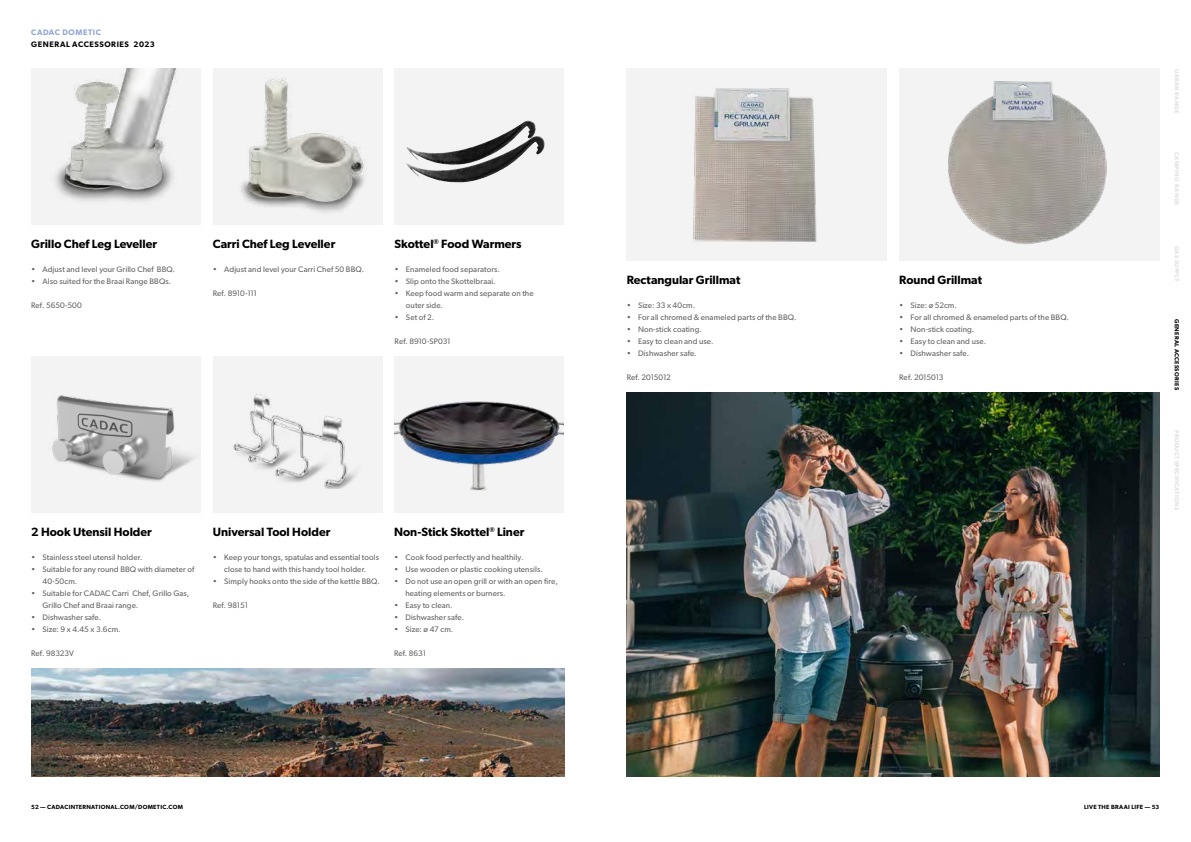
<style>
.page{position:relative;width:1191px;height:842px;background:#fff}
.page>*{position:absolute;margin:0;border:0;box-sizing:border-box;transform-origin:0 0}
.t1{font:600 12px "Gibson";color:#000}
.t2{font:8px/12px "Gibson";letter-spacing:.015em;color:#636363}
.t3{font:600 8px "Gibson";letter-spacing:.07em;color:#000}
.t4{font:8px "Gibson";letter-spacing:-.015em;color:#636363}
.t5{font:8px "Gibson";letter-spacing:-.01em;color:#636363}
.t6{font:600 8px "Gibson";letter-spacing:.07em;color:#90a4d3}
.t7{font:8px "Gibson";letter-spacing:-.005em;color:#636363}
.t8{font:600 6px "Gibson";letter-spacing:.05em;color:#000}
.t9{font:600 6px "Gibson";letter-spacing:.05em;color:#e0e0e0}
</style>
<div class="page">
<div style="left:31px;top:68px;width:170px;height:156px;background:#f3f3f3"></div>
<img style="left:55px;top:68px;width:122px;height:133px">
<img style="left:31px;top:356px;width:170px;height:156px">
<div style="left:394px;top:68px;width:170px;height:156px;background:#f3f3f3"></div>
<div style="left:213px;top:68px;width:169px;height:156px;background:#f3f3f3"></div>
<img style="left:241px;top:78px;width:126px;height:134px">
<div style="left:213px;top:356px;width:169px;height:156px;background:#f3f3f3"></div>
<div style="left:394px;top:356px;width:170px;height:156px;background:#f3f3f3"></div>
<img style="left:394px;top:401px;width:170px;height:90px">
<img style="left:233px;top:394px;width:123px;height:94px">
<img style="left:406px;top:120px;width:139px;height:63px">
<img style="left:31px;top:668px;width:533px;height:108px">
<div style="left:626px;top:68px;width:261px;height:192px;background:#f3f3f3"></div>
<div style="left:899px;top:68px;width:260px;height:192px;background:#f3f3f3"></div>
<img style="left:626px;top:392px;width:533px;height:384px">
<img style="left:948px;top:81px;width:159px;height:164px">
<img style="left:693px;top:88px;width:124px;height:154px">
<p class="t6" style="left:31px;top:27px;width:71px">CADAC DOMETIC</p>
<p class="t3" style="left:31px;top:39px;width:125px">GENERAL ACCESSORIES 2023</p>
<h1 class="t1" style="left:31px;top:237px;width:127px">Grillo Chef Leg Leveller</h1>
<p class="t2" style="left:31px;top:263px;width:146px">• Adjust and level your Grillo Chef BBQ.</p>
<p class="t2" style="left:31px;top:275px;width:142px">• Also suited for the Braai Range BBQs.</p>
<p class="t2" style="left:31px;top:299px;width:52px">Ref. 5650-500</p>
<h1 class="t1" style="left:213px;top:237px;width:124px">Carri Chef Leg Leveller</h1>
<p class="t2" style="left:213px;top:263px;width:153px">• Adjust and level your Carri Chef 50 BBQ.</p>
<p class="t5" style="left:213px;top:288px;width:46px">Ref. 8910-111</p>
<h1 class="t1" style="left:394px;top:237px;width:129px">Skottel<sup>®</sup> Food Warmers</h1>
<p class="t2" style="left:394px;top:263px;width:107px">• Enameled food separators.</p>
<p class="t2" style="left:394px;top:275px;width:103px">• Slip onto the Skottelbraai.</p>
<p class="t2" style="left:406px;top:287px;width:129px;text-indent:-11px">• Keep food warm and separate on the outer side.</p>
<p class="t2" style="left:394px;top:311px;width:41px">• Set of 2.</p>
<p class="t2" style="left:394px;top:335px;width:58px">Ref. 8910-SP031</p>
<h1 class="t1" style="left:31px;top:525px;width:122px">2 Hook Utensil Holder</h1>
<p class="t2" style="left:31px;top:551px;width:113px">• Stainless steel utensil holder.</p>
<p class="t2" style="left:43px;top:563px;width:153px;text-indent:-11px">• Suitable for any round BBQ with diameter of<br>40-50cm.</p>
<p class="t2" style="left:43px;top:587px;width:148px;text-indent:-11px">• Suitable for CADAC Carri Chef, Grillo Gas,<br>Grillo Chef and Braai range.</p>
<p class="t2" style="left:31px;top:611px;width:71px">• Dishwasher safe.</p>
<p class="t2" style="left:31px;top:623px;width:91px">• Size: 9 x 4.45 x 3.6cm.</p>
<p class="t2" style="left:31px;top:647px;width:44px">Ref. 98323V</p>
<h1 class="t1" style="left:213px;top:525px;width:119px">Universal Tool Holder</h1>
<p class="t2" style="left:213px;top:551px;width:168px;text-align:center">• Keep your tongs, spatulas and essential tools close to hand with this handy tool holder.</p>
<p class="t2" style="left:213px;top:575px;width:168px">• Simply hooks onto the side of the kettle BBQ.</p>
<p class="t7" style="left:213px;top:600px;width:37px">Ref. 98151</p>
<h1 class="t1" style="left:394px;top:525px;width:132px">Non-Stick Skottel<sup>®</sup> Liner</h1>
<p class="t2" style="left:394px;top:551px;width:131px">• Cook food perfectly and healthily.</p>
<p class="t2" style="left:394px;top:563px;width:150px">• Use wooden or plastic cooking utensils.</p>
<p class="t2" style="left:405px;top:575px;width:154px;text-indent:-11px">• Do not use an open grill or with an open fire, heating elements or burners.</p>
<p class="t2" style="left:394px;top:599px;width:60px">• Easy to clean.</p>
<p class="t2" style="left:394px;top:611px;width:71px">• Dishwasher safe.</p>
<p class="t2" style="left:394px;top:623px;width:61px">• Size: ø 47 cm.</p>
<p class="t2" style="left:394px;top:647px;width:34px">Ref. 8631</p>
<h1 class="t1" style="left:626px;top:273px;width:115px">Rectangular Grillmat</h1>
<p class="t2" style="left:626px;top:299px;width:70px">• Size: 33 x 40cm.</p>
<p class="t2" style="left:626px;top:311px;width:171px">• For all chromed &amp; enameled parts of the BBQ.</p>
<p class="t2" style="left:626px;top:323px;width:77px">• Non-stick coating.</p>
<p class="t2" style="left:626px;top:335px;width:88px">• Easy to clean and use.</p>
<p class="t2" style="left:626px;top:347px;width:71px">• Dishwasher safe.</p>
<p class="t4" style="left:626px;top:372px;width:46px">Ref. 2015012</p>
<h1 class="t1" style="left:899px;top:273px;width:84px">Round Grillmat</h1>
<p class="t2" style="left:899px;top:299px;width:59px">• Size: ø 52cm.</p>
<p class="t2" style="left:899px;top:311px;width:171px">• For all chromed &amp; enameled parts of the BBQ.</p>
<p class="t2" style="left:899px;top:323px;width:77px">• Non-stick coating.</p>
<p class="t2" style="left:899px;top:335px;width:88px">• Easy to clean and use.</p>
<p class="t2" style="left:899px;top:347px;width:71px">• Dishwasher safe.</p>
<p class="t4" style="left:899px;top:372px;width:46px">Ref. 2015013</p>
<p class="t9" style="left:1180px;top:69px;width:46px;rotate:90deg">URBAN RANGE</p>
<p class="t9" style="left:1180px;top:152px;width:55px;rotate:90deg">CAMPING RANGE</p>
<p class="t9" style="left:1180px;top:246px;width:37px;rotate:90deg">GAS SUPPLY</p>
<p class="t8" style="left:1180px;top:319px;width:72px;rotate:90deg">GENERAL ACCESSORIES</p>
<p class="t9" style="left:1180px;top:430px;width:81px;rotate:90deg">PRODUCT SPECIFICATIONS</p>
<p class="t8" style="left:31px;top:803px;width:153px">52 — CADACINTERNATIONAL.COM/DOMETIC.COM</p>
<p class="t8" style="left:1084px;top:803px;width:77px">LIVE THE BRAAI LIFE — 53</p>
</div>
